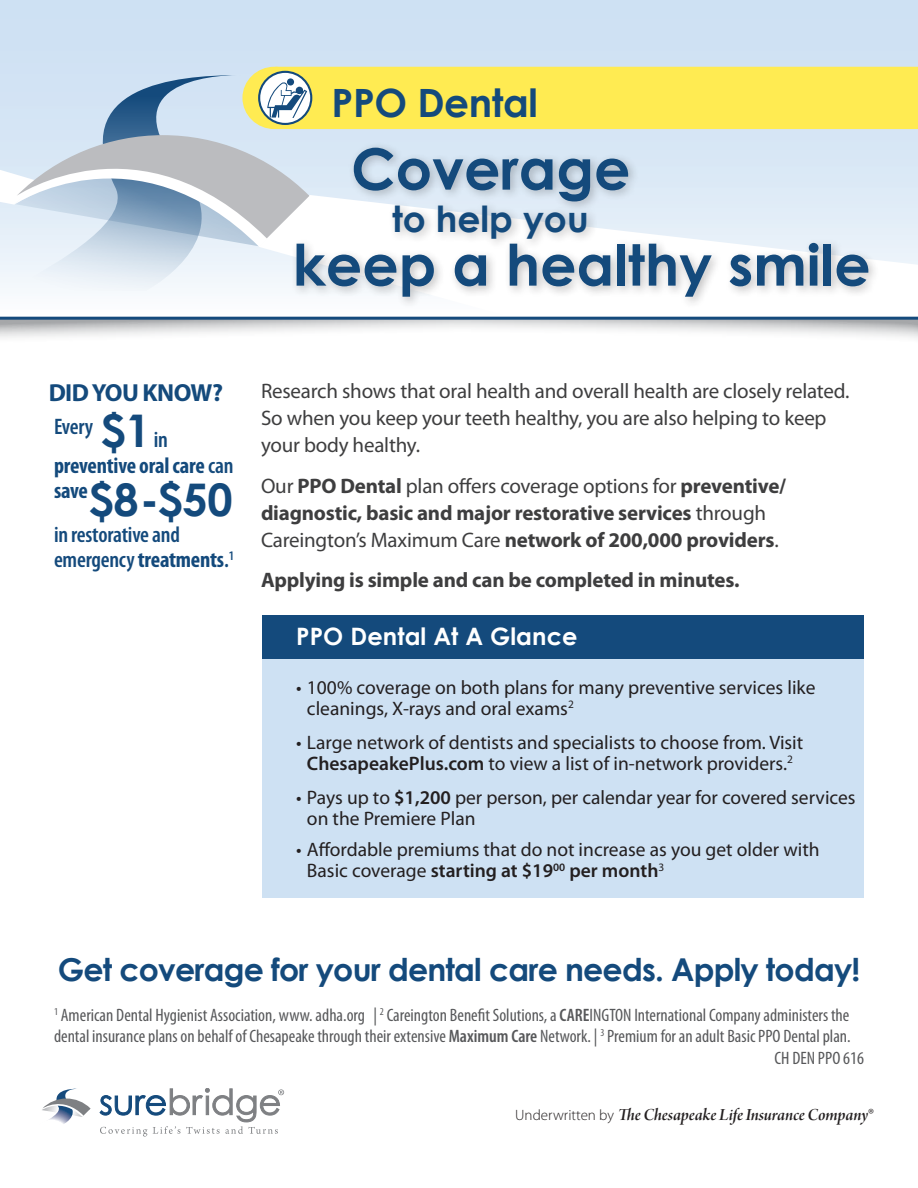
<style>
.page{position:relative;width:918px;height:1188px;background:#fff}
.page>*{position:absolute;margin:0;border:0;box-sizing:border-box;transform-origin:0 0}
.t1{font:700 57px "Century Gothic";color:#144a7c}
.body{font:700 45px "Century Gothic";color:#144a7c}
.t2{font:700 39px "Century Gothic";letter-spacing:-.01em;color:#144a7c}
.t3{font:700 36px "Century Gothic";color:#144a7c}
.t4{font:700 31.5px "Century Gothic";letter-spacing:-.025em;color:#144a7c}
.body-2{font:700 24.75px "Myriad Pro";letter-spacing:-.025em;color:#144a7c}
.t5{font:700 24px "Century Gothic";letter-spacing:.005em;color:#fff}
.body-3{font:600 condensed 22.5px/25.5px "Myriad Pro";letter-spacing:-.01em;color:#144a7c}
.body-4{font:700 condensed 22.5px/25.5px "Myriad Pro";letter-spacing:-.01em;color:#144a7c}
.t6{font:700 21px/27px "Myriad Pro";letter-spacing:-.01em;color:#3e3e3f}
.t7{font:21px/27px "Myriad Pro";letter-spacing:-.01em;color:#3e3e3f}
.t8{font:19.5px/21px "Myriad Pro";color:#231f20}
.t9{font:condensed 18px/21.6px "Myriad Pro";color:#57585a}
.t10{font:18px "Arno Pro Smbd Italic Display";letter-spacing:-.005em;color:#231f20}
.s1{font-family:"Myriad Pro";font-weight:600;font-stretch:condensed;font-size:22.5px}
.s2{font-weight:600}
.s3{font-weight:700}
.s4{font-weight:400}
.s5{font-family:"Myriad Pro";font-weight:300;font-size:15px}
</style>
<div class="page">
<svg style="left:0;top:320px;width:918px;height:18px"></svg>
<svg style="left:0;top:0;width:918px;height:320px;background:#ccdeef"></svg>
<svg style="left:5px;top:247px;width:237px;height:44px;fill:#ecf3fa"></svg>
<svg style="left:259px;top:247px;width:659px;height:69px"></svg>
<div style="left:290px;top:141px;width:590px;height:168px;background:#231f20;opacity:.28"></div>
<div style="left:262px;top:616px;width:602px;height:43px;background:#144a7c"></div>
<div style="left:262px;top:659px;width:602px;height:238px;background:#cee1f3"></div>
<svg style="left:0;top:67px;width:918px;height:180px;background:#dbe0c5"></svg>
<svg style="left:42px;top:1089px;width:49px;height:35px"></svg>
<svg style="left:99px;top:1088px;width:185px;height:49px"></svg>
<p class="t2" style="left:332px;top:73px;width:208px">PPO Dental</p>
<p class="t1" style="left:351px;top:126px;width:281px">Coverage</p>
<p class="t3" style="left:392px;top:191px;width:198px">to help you</p>
<p class="t1" style="left:293px;top:222px;width:579px">keep a healthy smile</p>
<p class="body-2" style="left:49px;top:376px;width:176px">DID YOU KNOW?</p>
<p class="body-3" style="left:54px;top:414px;width:41px">Every</p>
<p class="body" style="left:101px;top:397px;width:69px">$1 <span class="s1">in</span></p>
<p class="body-4" style="left:54px;top:452px;width:181px">preventive oral care <span class="s2">can </span>save</p>
<p class="body" style="left:88px;top:466px;width:146px">$8-$50</p>
<p class="body-3" style="left:54px;top:522px;width:182px">in restorative and emergency <span class="s3">treatments</span>.<sup>1</sup></p>
<p class="t7" style="left:261px;top:377px;width:590px">Research shows that oral health and overall health are closely related.<br>So when you keep your teeth healthy, you are also helping to keep your body healthy.</p>
<p class="t6" style="left:261px;top:471px;width:527px"><span class="s4">Our</span> PPO Dental <span class="s4">plan offers coverage options for</span> preventive/ diagnostic, basic and major restorative services <span class="s4">through<br>Careington’s Maximum Care</span> network of 200,000 providers<span class="s4">.</span></p>
<p class="t6" style="left:261px;top:566px;width:480px">Applying is simple and can be completed in minutes.</p>
<p class="t5" style="left:296px;top:618px;width:283px">PPO Dental At A Glance</p>
<p class="t8" style="left:307px;top:676px;width:510px;text-indent:-11px">• 100% coverage on both plans for many preventive services like cleanings, X-rays and oral exams<sup>2</sup></p>
<p class="t8" style="left:296px;top:731px;width:509px;text-align:center">• Large network of dentists and specialists to choose from. Visit<br><span class="s2">ChesapeakePlus.com</span> to view a list of in-network providers.<sup>2</sup></p>
<p class="t8" style="left:307px;top:786px;width:550px;text-indent:-11px">• Pays up to <span class="s2">$1,200</span> per person, per calendar year for covered services on the Premiere Plan</p>
<p class="t8" style="left:307px;top:839px;width:514px;text-indent:-11px">• Affordable premiums that do not increase as you get older with<br>Basic coverage <span class="s2">starting at $19</span><sup>00</sup> <span class="s2">per month</span><sup>3</sup></p>
<p class="t4" style="left:58px;top:945px;width:804px">Get coverage for your dental care needs. Apply today!</p>
<p class="t9" style="left:54px;top:1004px;width:798px"><sup>1</sup> American Dental Hygienist Association, www. adha.org | <sup>2</sup> Careington Benefit Solutions, a <span class="s2">CARE</span>INGTON International Company administers the dental insurance plans on behalf of Chesapeake through their extensive <span class="s2">Maximum Care</span> Network. | <sup>3</sup> Premium for an adult Basic PPO Dental plan.</p>
<p class="t9" style="left:775px;top:1047px;width:91px">CH DEN PPO 616</p>
<p class="t10" style="left:515px;top:1105px;width:360px"><span class="s5">Underwritten by</span> The Chesapeake Life Insurance Company<span class="s5">®</span></p>
</div>
